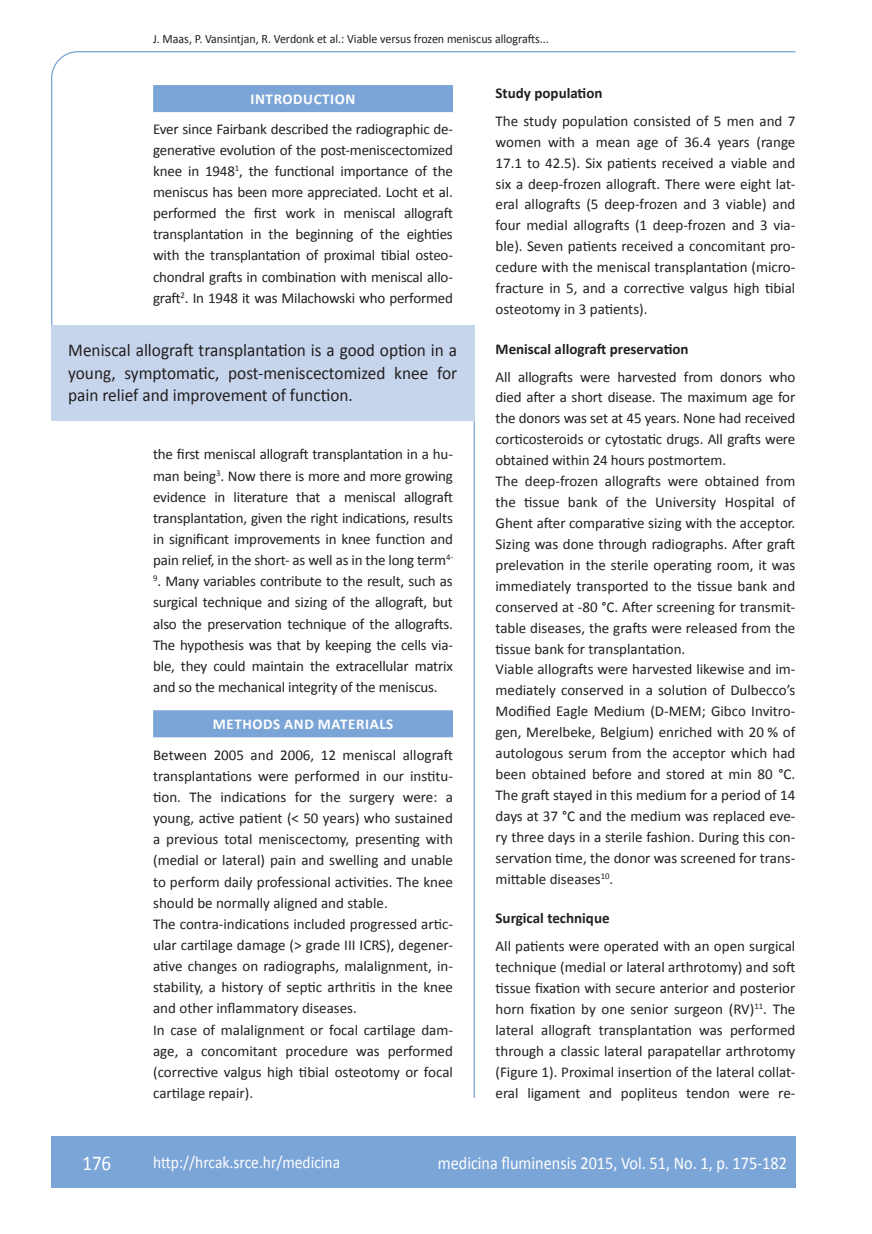
<style>
.page{position:relative;width:872px;height:1234px;background:#fff}
.page>*{position:absolute;margin:0;border:0;box-sizing:border-box;transform-origin:0 0}
.t1{font:21px "Calibri";color:#fff;scale:.9 1}
.t2{font:18px/22.5px "Calibri";color:#231f20;text-align:justify;scale:.96 1}
.t3{font:18px "Calibri";color:#fff;scale:.9 1}
.t4{font:17.25px "Calibri";color:#fff;scale:.9 1}
.t5{font:15px/20.9px "Calibri";color:#231f20;text-align:justify}
.t6{font:700 15px "Calibri";color:#231f20}
.t7{font:700 15px "Calibri";letter-spacing:.04em;color:#fff}
.t8{font:12.75px "Calibri";color:#231f20;scale:.94 1}
</style>
<div class="page">
<svg style="left:51px;top:51px;width:745px;height:275px"></svg>
<hr style="left:473px;top:421px;width:2px;height:676px;background:#7ca5d7">
<div style="left:51px;top:1135px;width:744px;height:51px;background:#7ca5d7"></div>
<div style="left:153px;top:85px;width:300px;height:27px;background:#7ca5d7"></div>
<div style="left:51px;top:325px;width:423px;height:96px;background:#c6d5ec"></div>
<div style="left:153px;top:710px;width:300px;height:27px;background:#7ca5d7"></div>
<p class="t8" style="left:153px;top:30px;width:422px">J. Maas, P. Vansintjan, R. Verdonk et al.: Viable versus frozen meniscus allografts...</p>
<p class="t7" style="left:251px;top:90px;width:106px">INTRODUCTION</p>
<p class="t5" style="left:153px;top:118px;width:301px">Ever since Fairbank described the radiographic de&shy;generative evolution of the post-meniscectomized knee in 1948<sup>1</sup>, the functional importance of the meniscus has been more appreciated. Locht et al. performed the first work in meniscal allograft transplantation in the beginning of the eighties with the transplantation of proximal tibial osteo&shy;chondral grafts in combination with meniscal allo&shy;graft<sup>2</sup>. In 1948 it was Milachowski who performed</p>
<p class="t2" style="left:68px;top:338px;width:407px">Meniscal allograft transplantation is a good option in a young, symptomatic, post-meniscectomized knee for pain relief and improvement of function.</p>
<p class="t5" style="left:153px;top:443px;width:301px">the first meniscal allograft transplantation in a hu&shy;man being<sup>3</sup>. Now there is more and more growing evidence in literature that a meniscal allograft transplantation, given the right indications, results in significant improvements in knee function and pain relief, in the short- as well as in the long term<sup>4-</sup></p>
<p class="t5" style="left:153px;top:570px;width:301px"><sup>9</sup>. Many variables contribute to the result, such as surgical technique and sizing of the allograft, but also the preservation technique of the allografts.<br>The hypothesis was that by keeping the cells via&shy;ble, they could maintain the extracellular matrix and so the mechanical integrity of the meniscus.</p>
<p class="t7" style="left:213px;top:714px;width:182px">METHODS AND MATERIALS</p>
<p class="t5" style="left:153px;top:743px;width:301px;text-align:left">Between 2005 and 2006, 12 meniscal allograft transplantations were performed in our institu&shy;tion. The indications for the surgery were: a young, active patient (&lt; 50 years) who sustained a previous total meniscectomy, presenting with (medial or lateral) pain and swelling and unable to perform daily professional activities. The knee should be normally aligned and stable.<br>The contra-indications included progressed artic&shy;ular cartilage damage (&gt; grade III ICRS), degener&shy;ative changes on radiographs, malalignment, in&shy;stability, a history of septic arthritis in the knee and other inflammatory diseases.<br>In case of malalignment or focal cartilage dam&shy;age, a concomitant procedure was performed (corrective valgus high tibial osteotomy or focal cartilage repair).</p>
<p class="t6" style="left:495px;top:84px;width:108px">Study population</p>
<p class="t5" style="left:495px;top:110px;width:301px">The study population consisted of 5 men and 7 women with a mean age of 36.4 years (range 17.1 to 42.5). Six patients received a viable and six a deep-frozen allograft. There were eight lat&shy;eral allografts (5 deep-frozen and 3 viable) and four medial allografts (1 deep-frozen and 3 via&shy;ble). Seven patients received a concomitant pro&shy;cedure with the meniscal transplantation (micro&shy;fracture in 5, and a corrective valgus high tibial osteotomy in 3 patients).</p>
<p class="t6" style="left:495px;top:339px;width:195px">Meniscal allograft preservation</p>
<p class="t5" style="left:495px;top:365px;width:301px;text-align:left">All allografts were harvested from donors who died after a short disease. The maximum age for the donors was set at 45 years. None had received corticosteroids or cytostatic drugs. All grafts were obtained within 24 hours postmortem.<br>The deep-frozen allografts were obtained from the tissue bank of the University Hospital of Ghent after comparative sizing with the acceptor.<br>Sizing was done through radiographs. After graft prelevation in the sterile operating room, it was immediately transported to the tissue bank and conserved at -80 °C. After screening for transmit&shy;table diseases, the grafts were released from the tissue bank for transplantation.<br>Viable allografts were harvested likewise and im&shy;mediately conserved in a solution of Dulbecco’s Modified Eagle Medium (D-MEM; Gibco Invitro&shy;gen, Merelbeke, Belgium) enriched with 20 % of autologous serum from the acceptor which had been obtained before and stored at min 80 °C.<br>The graft stayed in this medium for a period of 14 days at 37 °C and the medium was replaced eve&shy;ry three days in a sterile fashion. During this con&shy;servation time, the donor was screened for trans&shy;mittable diseases<sup>10</sup>.</p>
<p class="t6" style="left:495px;top:908px;width:116px">Surgical technique</p>
<p class="t5" style="left:495px;top:934px;width:301px">All patients were operated with an open surgical technique (medial or lateral arthrotomy) and soft tissue fixation with secure anterior and posterior horn fixation by one senior surgeon (RV)<sup>11</sup>. The lateral allograft transplantation was performed through a classic lateral parapatellar arthrotomy (Figure 1). Proximal insertion of the lateral collat&shy;eral ligament and popliteus tendon were re-</p>
<h1 class="t1" style="left:82px;top:1149px;width:33px">176</h1>
<p class="t4" style="left:153px;top:1150px;width:209px">http://hrcak.srce.hr/medicina</p>
<p class="t3" style="left:438px;top:1151px;width:389px">medicina fluminensis 2015, Vol. 51, No. 1, p. 175-182</p>
</div>
